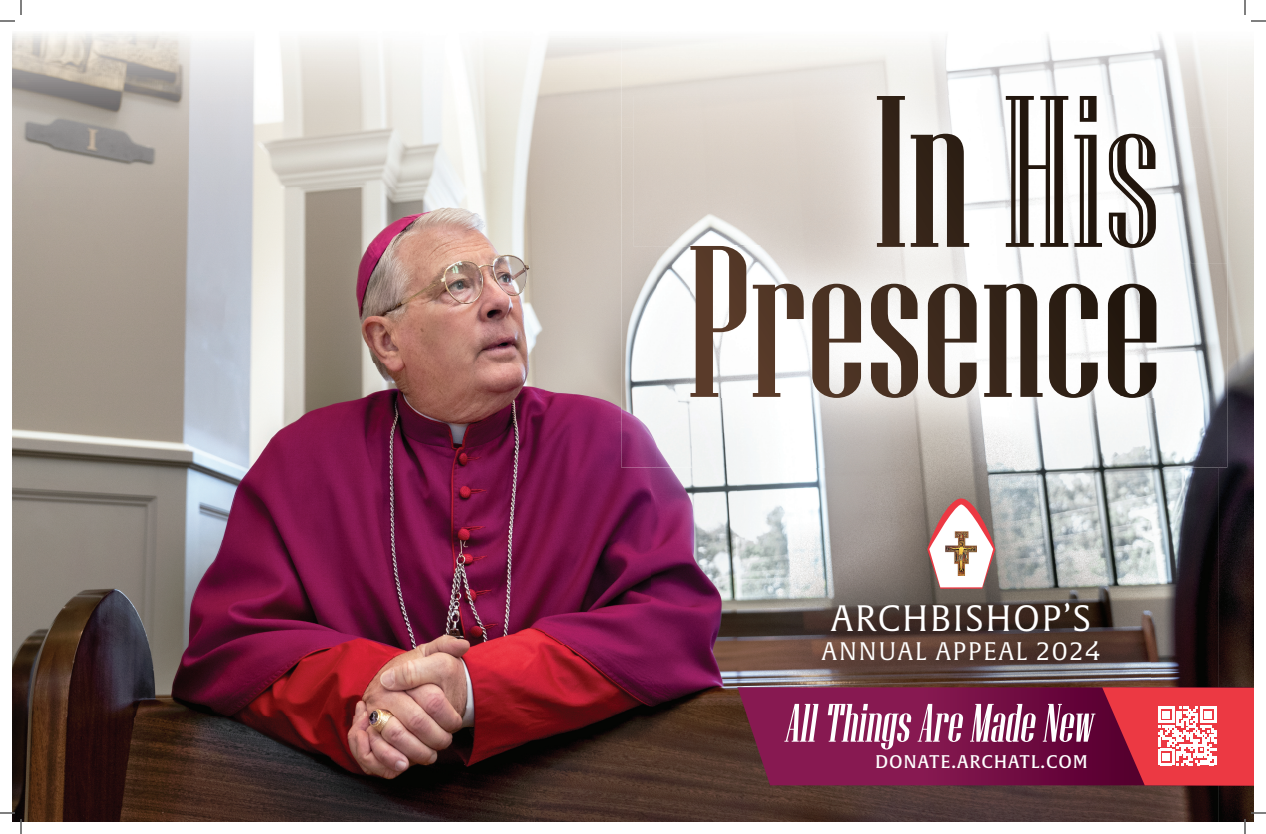
<style>
.page{position:relative;width:1266px;height:834px;background:#fff}
.page>*{position:absolute;margin:0;border:0;box-sizing:border-box;transform-origin:0 0}
.t1{font:54px "Niagara";color:#fff}
.t2{font:36.1px "Alverata Informal Lt";letter-spacing:.035em;color:#fff}
.t3{font:25px "Alverata Informal Lt";letter-spacing:.06em;color:#fff}
.t4{font:18px "Alverata Md";letter-spacing:.05em;color:#fff}
.s1{font-size:26.4px}
</style>
<div class="page">
<img style="left:12px;top:34px;width:1px;height:778px">
<img style="left:13px;top:33px;width:638px;height:789px">
<img style="left:1219px;top:47px;width:35px;height:775px">
<img style="left:651px;top:467px;width:106px;height:355px">
<img style="left:1183px;top:467px;width:36px;height:355px">
<img style="left:757px;top:785px;width:426px;height:37px">
<img style="left:621px;top:33px;width:606px;height:94px">
<img style="left:621px;top:127px;width:36px;height:340px">
<img style="left:970px;top:127px;width:36px;height:119px">
<img style="left:1156px;top:127px;width:71px;height:340px">
<img style="left:657px;top:247px;width:35px;height:220px">
<img style="left:692px;top:398px;width:464px;height:35px">
<img style="left:692px;top:433px;width:45px;height:34px">
<img style="left:634px;top:96px;width:336px;height:151px">
<img style="left:1006px;top:96px;width:150px;height:150px">
<img style="left:690px;top:246px;width:467px;height:152px">
<img style="left:690px;top:246px;width:280px;height:1px">
<img style="left:1006px;top:246px;width:150px;height:2px">
<img style="left:737px;top:414px;width:447px;height:333px">
<svg style="left:927px;top:498px;width:68px;height:91px"></svg>
<img style="left:946px;top:532px;width:31px;height:43px">
<svg style="left:738px;top:687px;width:364px;height:98px;background:#791447"></svg>
<svg style="left:1102px;top:687px;width:152px;height:99px"></svg>
<svg style="left:0;top:0;width:22px;height:22px"></svg>
<svg style="left:0;top:812px;width:22px;height:22px"></svg>
<svg style="left:1244px;top:0;width:22px;height:22px"></svg>
<svg style="left:1244px;top:812px;width:22px;height:22px"></svg>
<p class="t2" style="left:831px;top:596px;width:262px">ARCHBISHOP’S</p>
<p class="t3" style="left:822px;top:636px;width:280px">ANNUAL APPEAL <span class="s1">2024</span></p>
<p class="t1" style="left:784px;top:694px;width:317px">AllThingsAre Made New</p>
<p class="t4" style="left:875px;top:750px;width:214px">DONATE.ARCHATL.COM</p>
</div>
